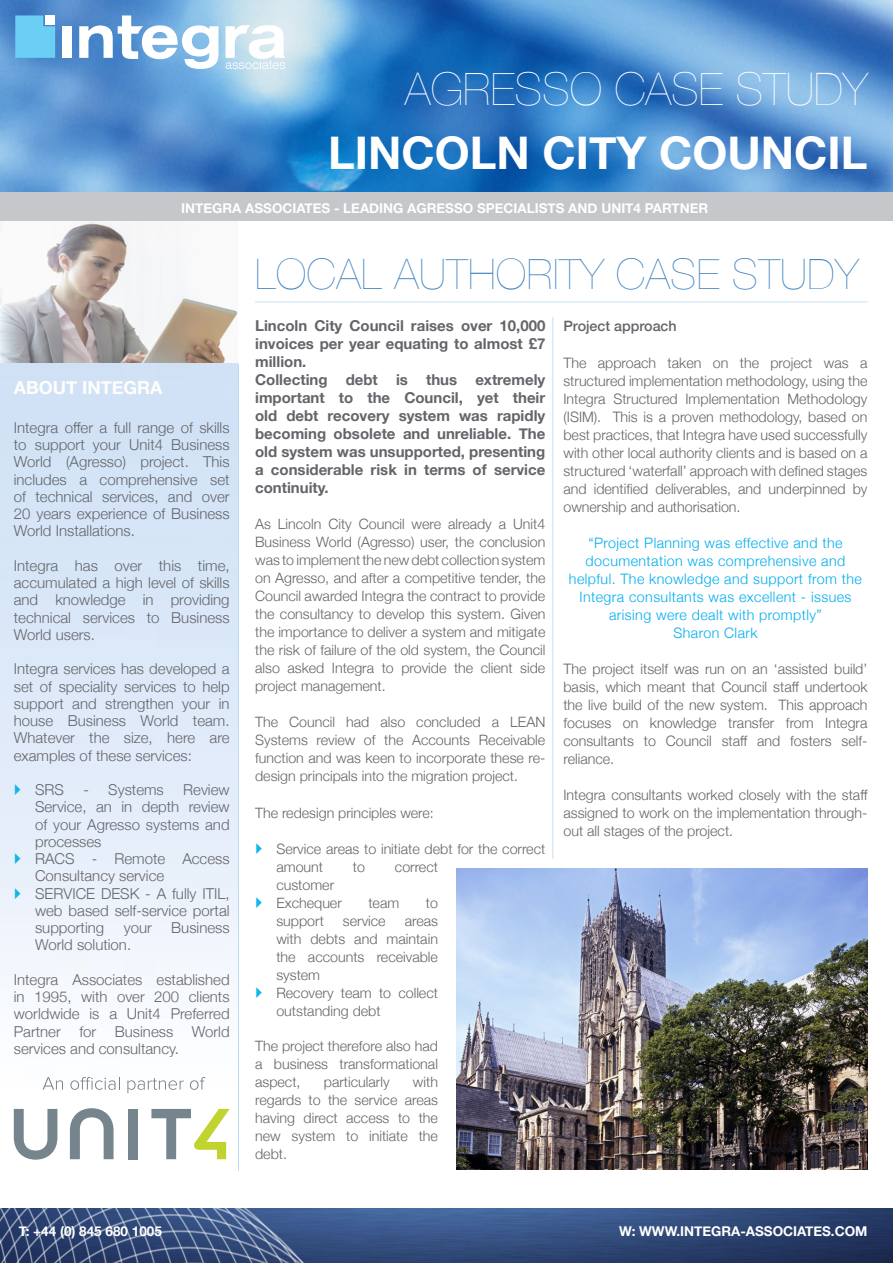
<style>
.page{position:relative;width:893px;height:1263px;background:#fff}
.page>*{position:absolute;margin:0;border:0;box-sizing:border-box;transform-origin:0 0}
.BOLD_header_title{font:700 45px "Helvetica Neue";color:#fff}
.Top_Header_ultraligh{font:200 45px "Helvetica Neue";color:#fff}
.Title_Ultra_light{font:200 42px "Helvetica Neue";letter-spacing:.01em;color:#4386c2}
.t1{font:700 18px "Helvetica Neue";color:#fffefc}
.t2{font:300 15px/17.2px "Helvetica Neue";color:#64656a;text-align:justify}
.t3{font:700 15px/18px "Helvetica Neue";color:#64656a;text-align:justify}
.t4{font:300 14.4px/18px "Helvetica Neue";color:#64656a;text-align:justify}
.t5{font:300 14.4px/18px "Helvetica Neue";letter-spacing:.03em;color:#00aeef;text-align:center}
.Integra_Light{font:300 14.25px/18px "Helvetica Neue";color:#64656a;text-align:justify}
.Integra_1st_parag_me{font:500 14.25px "Helvetica Neue";color:#64656a}
.t6{font:700 13.5px "Helvetica Neue";color:#fff}
</style>
<div class="page">
<img style="left:0;top:221px;width:238px;height:143px">
<div style="left:0;top:191px;width:893px;height:30px;background:#c5c7cb"></div>
<img style="left:0;top:0;width:893px;height:191px">
<svg style="left:15px;top:15px;width:40px;height:43px;background:#69caf3"></svg>
<div style="left:62px;top:26px;width:10px;height:32px;background:#fff"></div>
<svg style="left:79px;top:15px;width:139px;height:54px"></svg>
<svg style="left:226px;top:25px;width:59px;height:44px"></svg>
<div style="left:45px;top:15px;width:10px;height:10px;background:#fff"></div>
<div style="left:0;top:364px;width:238px;height:806px;background:linear-gradient(to bottom,#cadef5,#fff)"></div>
<img style="left:0;top:1209px;width:893px;height:54px">
<hr style="left:255px;top:302px;width:612px;height:1px;background:#c8e1f2">
<hr style="left:552px;top:317px;width:1px;height:542px;background:#c8e1f2">
<svg style="left:14px;top:1109px;width:43px;height:51px"></svg>
<svg style="left:70px;top:1108px;width:44px;height:51px"></svg>
<div style="left:128px;top:1109px;width:10px;height:50px;background:#76848e"></div>
<svg style="left:151px;top:1109px;width:79px;height:50px"></svg>
<svg style="left:43px;top:1077px;width:20px;height:12px"></svg>
<svg style="left:70px;top:1077px;width:50px;height:13px"></svg>
<svg style="left:127px;top:1078px;width:57px;height:15px"></svg>
<svg style="left:190px;top:1077px;width:16px;height:13px"></svg>
<img style="left:457px;top:868px;width:410px;height:302px">
<svg style="left:15px;top:784px;width:6px;height:11px"></svg>
<svg style="left:15px;top:853px;width:6px;height:11px"></svg>
<svg style="left:15px;top:887px;width:6px;height:11px"></svg>
<p class="Top_Header_ultraligh" style="left:405px;top:54px;width:464px">AGRESSO CASE STUDY</p>
<p class="BOLD_header_title" style="left:328px;top:118px;width:541px">LINCOLN CITY COUNCIL</p>
<p class="t6" style="left:181px;top:198px;width:529px">INTEGRA ASSOCIATES - LEADING AGRESSO SPECIALISTS AND UNIT4 PARTNER</p>
<p class="t1" style="left:14px;top:373px;width:150px">ABOUT INTEGRA</p>
<p class="t2" style="left:14px;top:418px;width:217px">Integra offer a full range of skills to support your Unit4 Business World (Agresso) project. This includes a comprehensive set of technical services, and over 20 years experience of Business World Installations.</p>
<p class="t2" style="left:14px;top:556px;width:217px">Integra has over this time, accumulated a high level of skills and knowledge in providing technical services to Business World users.</p>
<p class="t2" style="left:14px;top:659px;width:217px">Integra services has developed a set of speciality services to help support and strengthen your in house Business World team.<br>Whatever the size, here are examples of these services:</p>
<p class="t2" style="left:35px;top:780px;width:30px">SRS</p>
<p class="t2" style="left:83px;top:780px;width:82px">- Systems</p>
<p class="t2" style="left:35px;top:780px;width:196px;text-indent:148px">Review Service, an in depth review of your Agresso systems and processes</p>
<p class="t2" style="left:35px;top:849px;width:196px">RACS - Remote Access<br>Consultancy service</p>
<p class="t2" style="left:35px;top:883px;width:196px">SERVICE DESK - A fully ITIL, web based self-service portal supporting</p>
<p class="t2" style="left:124px;top:918px;width:30px">your</p>
<p class="t2" style="left:171px;top:918px;width:60px">Business</p>
<p class="t2" style="left:35px;top:935px;width:98px">World solution.</p>
<p class="t2" style="left:14px;top:970px;width:217px">Integra Associates established in 1995, with over 200 clients worldwide is a Unit4 Preferred Partner for Business World services and consultancy.</p>
<p class="Title_Ultra_light" style="left:255px;top:241px;width:605px">LOCAL AUTHORITY CASE STUDY</p>
<p class="t3" style="left:255px;top:317px;width:292px">Lincoln City Council raises over 10,000 invoices per year equating to almost £7 million.</p>
<p class="t3" style="left:255px;top:371px;width:292px">Collecting debt is thus extremely important to the Council, yet their old debt recovery system was rapidly becoming obsolete and unreliable. The old system was unsupported, presenting a considerable risk in terms of service continuity.</p>
<p class="Integra_Light" style="left:255px;top:514px;width:292px">As Lincoln City Council were already a Unit4<br>Business World (Agresso) user, the conclusion was to implement the new debt collection system on Agresso, and after a competitive tender, the Council awarded Integra the contract to provide the consultancy to develop this system. Given the importance to deliver a system and mitigate the risk of failure of the old system, the Council also asked Integra to provide the client side project management.</p>
<p class="Integra_Light" style="left:255px;top:712px;width:292px">The Council had also concluded a LEAN Systems review of the Accounts Receivable function and was keen to incorporate these re&shy;design principals into the migration project.</p>
<p class="Integra_Light" style="left:255px;top:802px;width:180px">The redesign principles were:</p>
<p class="Integra_Light" style="left:276px;top:838px;width:270px">Service areas to initiate debt for the correct amount</p>
<p class="Integra_1st_parag_me" style="left:563px;top:315px;width:115px">Project approach</p>
<p class="t4" style="left:563px;top:353px;width:306px">The approach taken on the project was a structured implementation methodology, using the Integra Structured Implementation Methodology (ISIM). This is a proven methodology, based on best practices, that Integra have used successfully with other local authority clients and is based on a structured ‘waterfall’ approach with defined stages and identified deliverables, and underpinned by ownership and authorisation.</p>
<p class="t5" style="left:569px;top:533px;width:294px">“Project Planning was effective and the documentation was comprehensive and helpful. The knowledge and support from the Integra consultants was excellent - issues arising were dealt with promptly”</p>
<p class="t5" style="left:673px;top:623px;width:86px">Sharon Clark</p>
<p class="t4" style="left:563px;top:659px;width:306px">The project itself was run on an ‘assisted build’ basis, which meant that Council staff undertook the live build of the new system. This approach focuses on knowledge transfer from Integra consultants to Council staff and fosters self&shy;reliance.</p>
<p class="t4" style="left:563px;top:785px;width:306px">Integra consultants worked closely with the staff assigned to work on the implementation through&shy;out all stages of the project.</p>
<p class="Integra_Light" style="left:353px;top:856px;width:14px">to</p>
<p class="Integra_Light" style="left:395px;top:856px;width:45px">correct</p>
<p class="Integra_Light" style="left:276px;top:874px;width:59px">customer</p>
<p class="Integra_Light" style="left:276px;top:892px;width:67px">Exchequer</p>
<p class="Integra_Light" style="left:368px;top:892px;width:32px">team</p>
<p class="Integra_Light" style="left:426px;top:892px;width:14px">to</p>
<p class="Integra_Light" style="left:276px;top:910px;width:49px">support</p>
<p class="Integra_Light" style="left:343px;top:910px;width:44px">service</p>
<p class="Integra_Light" style="left:276px;top:910px;width:163px;text-indent:128px">areas with debts and maintain the accounts receivable system</p>
<p class="Integra_Light" style="left:276px;top:982px;width:163px">Recovery team to collect outstanding debt</p>
<p class="Integra_Light" style="left:255px;top:1035px;width:184px">The project therefore also had a business transformational aspect,</p>
<p class="Integra_Light" style="left:255px;top:1071px;width:184px;text-indent:158px">with regards to the service areas having direct access to the new system to initiate the debt.</p>
<p class="Integra_Light" style="left:324px;top:1071px;width:67px">particularly</p>
<p class="t6" style="left:19px;top:1221px;width:144px">T: +44 (0) 845 680 1005</p>
<p class="t6" style="left:619px;top:1221px;width:250px">W: WWW.INTEGRA-ASSOCIATES.COM</p>
</div>
